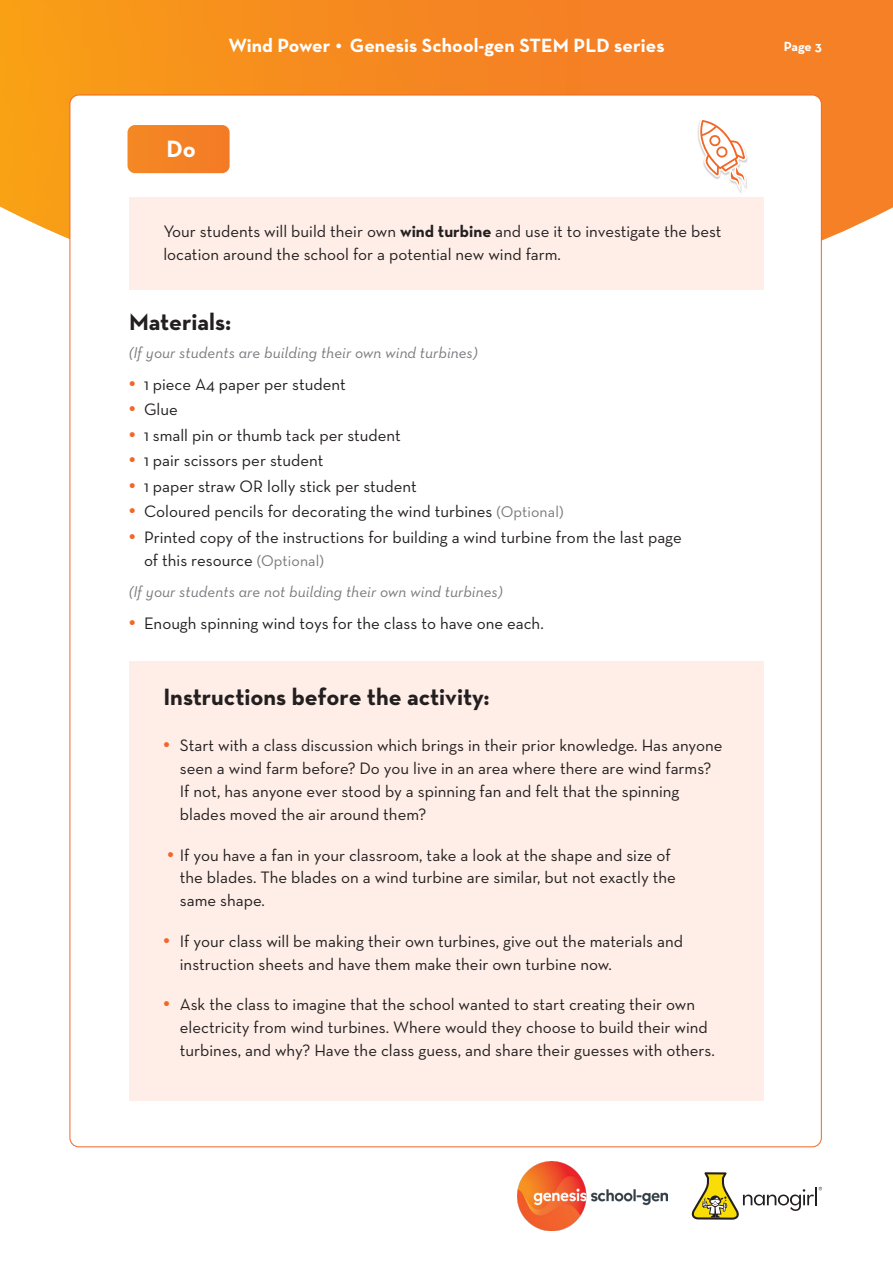
<style>
.page{position:relative;width:893px;height:1263px;background:#fff}
.page>*{position:absolute;margin:0;border:0;box-sizing:border-box;transform-origin:0 0}
.Header_2{font:700 24px "Neutra Text";color:#231f20}
.Header_2-2{font:700 24px "Neutra Text";color:#fff}
.t1{font:700 19.5px "Neutra Text";letter-spacing:.005em;color:#fff}
.Materials{font:16.8px/22.8px "Neutra Text";color:#231f20}
.Header_2-3{font:italic 15.75px "Neutra Text";letter-spacing:.005em;color:#787a7d}
.t2{font:700 13.5px "Neutra Text";color:#fff}
.s1{font-size:21.9px}
.s2{font-weight:700}
.s3{font-weight:700;font-size:23.1px;color:#f26626}
.s4{font-size:15.75px;color:#787a7d}
</style>
<div class="page">
<svg style="left:69px;top:0;width:824px;height:336px;fill:#f58025"></svg>
<svg style="left:0;top:0;width:584px;height:318px;background:#f79a31"></svg>
<svg style="left:691px;top:1172px;width:131px;height:48px"></svg>
<img style="left:518px;top:1162px;width:150px;height:69px">
<div style="left:70px;top:95px;width:751px;height:1052px;background:#fff;border-radius:9px"></div>
<div style="left:129px;top:197px;width:634px;height:93px;background:#feeee7"></div>
<div style="left:129px;top:661px;width:635px;height:440px;background:#feeee7"></div>
<div style="left:128px;top:125px;width:102px;height:48px;background:#f48225"></div>
<svg style="left:697px;top:62px;width:51px;height:127px"></svg>
<p class="Header_2-2" style="left:167px;top:134px;width:31px">Do</p>
<p class="t1" style="left:228px;top:33px;width:438px">Wind Power <span class="s1">•</span> Genesis School-gen STEM PLD series</p>
<p class="t2" style="left:784px;top:38px;width:40px">Page 3</p>
<p class="Materials" style="left:163px;top:220px;width:560px">Your students will build their own <span class="s2">wind turbine</span> and use it to investigate the best location around the school for a potential new wind farm.</p>
<p class="Header_2" style="left:129px;top:306px;width:104px">Materials:</p>
<p class="Header_2-3" style="left:129px;top:343px;width:350px">(If your students are building their own wind turbines)</p>
<p class="Materials" style="left:129px;top:372px;width:218px"><span class="s3">•</span> 1 piece A4 paper per student</p>
<p class="Materials" style="left:129px;top:398px;width:50px"><span class="s3">•</span> Glue</p>
<p class="Materials" style="left:129px;top:423px;width:273px"><span class="s3">•</span> 1 small pin or thumb tack per student</p>
<p class="Materials" style="left:129px;top:449px;width:196px"><span class="s3">•</span> 1 pair scissors per student</p>
<p class="Materials" style="left:129px;top:474px;width:289px"><span class="s3">•</span> 1 paper straw OR lolly stick per student</p>
<p class="Materials" style="left:129px;top:500px;width:436px"><span class="s3">•</span> Coloured pencils for decorating the wind turbines <span class="s4">(Optional)</span></p>
<p class="Materials" style="left:144px;top:525px;width:539px;text-indent:-15px"><span class="s3">•</span> Printed copy of the instructions for building a wind turbine from the last page of this resource <span class="s4">(Optional)</span></p>
<p class="Header_2-3" style="left:129px;top:582px;width:375px">(If your students are not building their own wind turbines)</p>
<p class="Materials" style="left:129px;top:611px;width:416px"><span class="s3">•</span> Enough spinning wind toys for the class to have one each.</p>
<p class="Header_2" style="left:163px;top:682px;width:328px">Instructions before the activity:</p>
<p class="Materials" style="left:180px;top:734px;width:544px;text-indent:-17px"><span class="s3">•</span> Start with a class discussion which brings in their prior knowledge. Has anyone seen a wind farm before? Do you live in an area where there are wind farms?<br>If not, has anyone ever stood by a spinning fan and felt that the spinning blades moved the air around them?</p>
<p class="Materials" style="left:180px;top:843px;width:498px;text-indent:-13px"><span class="s3">•</span> If you have a fan in your classroom, take a look at the shape and size of the blades. The blades on a wind turbine are similar, but not exactly the same shape.</p>
<p class="Materials" style="left:180px;top:929px;width:505px;text-indent:-17px"><span class="s3">•</span> If your class will be making their own turbines, give out the materials and instruction sheets and have them make their own turbine now.</p>
<p class="Materials" style="left:180px;top:993px;width:536px;text-indent:-17px"><span class="s3">•</span> Ask the class to imagine that the school wanted to start creating their own electricity from wind turbines. Where would they choose to build their wind turbines, and why? Have the class guess, and share their guesses with others.</p>
</div>
